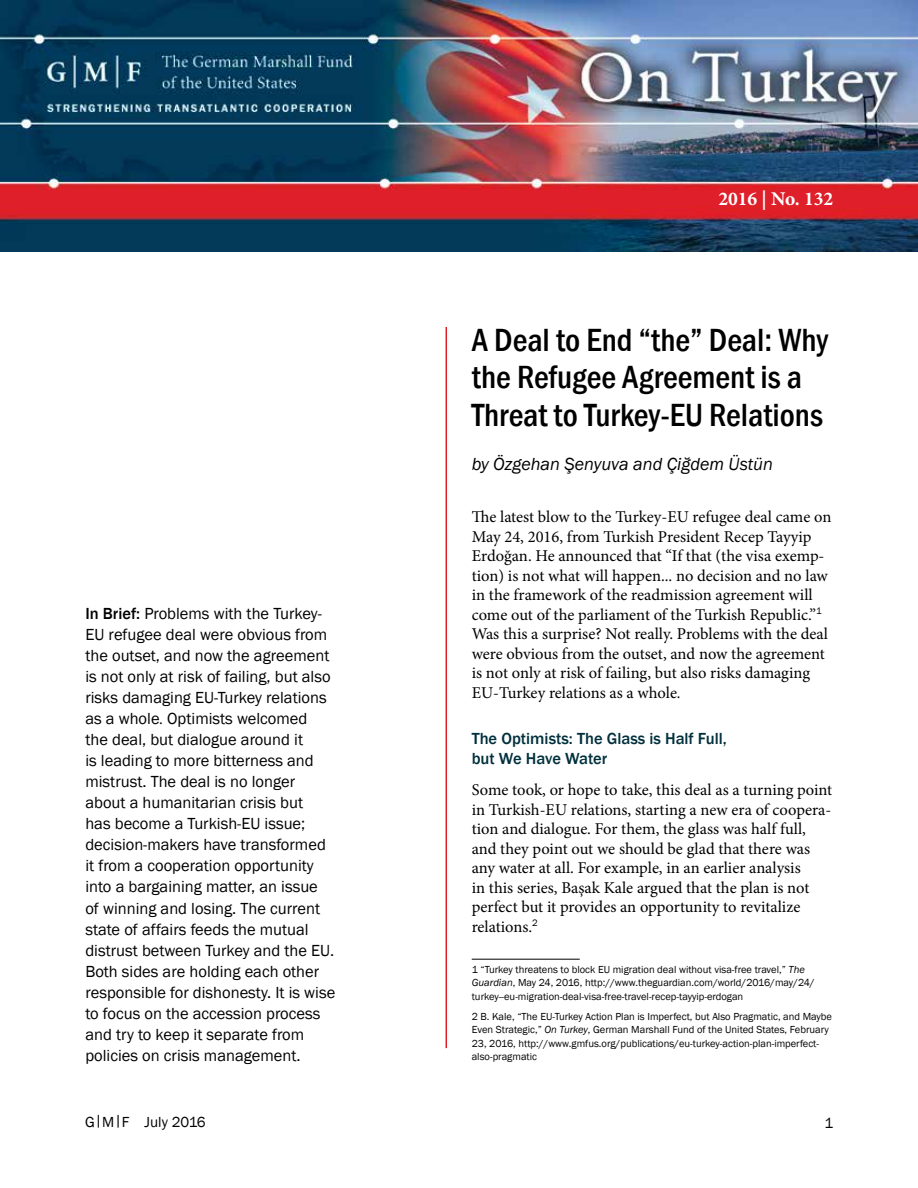
<style>
.page{position:relative;width:918px;height:1188px;background:#fff}
.page>*{position:absolute;margin:0;border:0;box-sizing:border-box;transform-origin:0 0}
.t1{font:500 33px/37.5px "Franklin Gothic URW Con";color:#000}
.t2{font:700 19.5px "Minion Pro";color:#fff}
.t3{font:italic 18px "Franklin Gothic";color:#000}
.t4{font:16.5px/19.5px "Minion Pro";letter-spacing:-.005em;color:#000}
.t5{font:16.5px/21px "Franklin Gothic";color:#000}
.t6{font:500 16.5px/19.5px "Franklin Gothic";color:#00303c}
.t7{font:15px "Franklin Gothic";color:#000}
.t8{font:10.5px/13.5px "Franklin Gothic";color:#000}
.s1{font-weight:500}
.s2{font-family:"Minion Pro";font-style:italic}
.s3{font-style:italic}
</style>
<div class="page">
<img style="left:0;top:0;width:918px;height:252px">
<hr style="left:472px;top:959px;width:108px;height:1px;background:#000">
<hr style="left:446px;top:327px;width:1px;height:721px;background:#df1e26">
<p class="t2" style="left:718px;top:185px;width:116px">2016 | No. 132</p>
<p class="t5" style="left:85px;top:604px;width:251px"><span class="s1">In Brief:</span> Problems with the Turkey-EU refugee deal were obvious from the outset, and now the agreement is not only at risk of failing, but also risks damaging EU-Turkey relations as a whole<span class="s2">.</span> Optimists welcomed<br>the deal, but dialogue around it<br>is leading to more bitterness and mistrust. The deal is no longer about a humanitarian crisis but<br>has become a Turkish-EU issue; decision-makers have transformed it from a cooperation opportunity into a bargaining matter, an issue of winning and losing. The current state of affairs feeds the mutual distrust between Turkey and the EU.<br>Both sides are holding each other responsible for dishonesty. It is wise to focus on the accession process and try to keep it separate from policies on crisis management.</p>
<h1 class="t1" style="left:472px;top:320px;width:358px">A Deal to End “the” Deal: Why the Refugee Agreement is a<br>Threat to Turkey-EU Relations</h1>
<p class="t3" style="left:472px;top:453px;width:303px">by Özgehan Şenyuva and Çiğdem Üstün</p>
<p class="t4" style="left:472px;top:507px;width:361px">The latest blow to the Turkey-EU refugee deal came on May 24, 2016, from Turkish President Recep Tayyip Erdoğan. He announced that “If that (the visa exemp&shy;tion) is not what will happen... no decision and no law in the framework of the readmission agreement will come out of the parliament of the Turkish Republic.”<sup>1<br></sup>Was this a surprise? Not really. Problems with the deal were obvious from the outset, and now the agreement is not only at risk of failing, but also risks damaging EU-Turkey relations as a whole<span class="s3">.</span></p>
<p class="t6" style="left:472px;top:729px;width:257px">The Optimists: The Glass is Half Full, but We Have Water</p>
<p class="t4" style="left:472px;top:780px;width:362px">Some took, or hope to take, this deal as a turning point in Turkish-EU relations, starting a new era of coopera&shy;tion and dialogue. For them, the glass was half full, and they point out we should be glad that there was any water at all. For example, in an earlier analysis<br>in this series, Başak Kale argued that the plan is not perfect but it provides an opportunity to revitalize relations.<sup>2</sup></p>
<p class="t8" style="left:472px;top:963px;width:344px">1 “Turkey threatens to block EU migration deal without visa-free travel,” <span class="s3">The<br>Guardian</span>, May 24, 2016, http://www.theguardian.com/world/2016/may/24/ turkey--eu-migration-deal-visa-free-travel-recep-tayyip-erdogan</p>
<p class="t8" style="left:472px;top:1010px;width:362px">2 B. Kale, “The EU-Turkey Action Plan is Imperfect, but Also Pragmatic, and Maybe Even Strategic,” <span class="s3">On Turkey</span>, German Marshall Fund of the United States, February 23, 2016, http://www.gmfus.org/publications/eu-turkey-action-plan-imperfect&shy;also-pragmatic</p>
<p class="t7" style="left:85px;top:1112px;width:122px">G|M|F July 2016</p>
<p class="t7" style="left:825px;top:1113px;width:10px">1</p>
</div>
